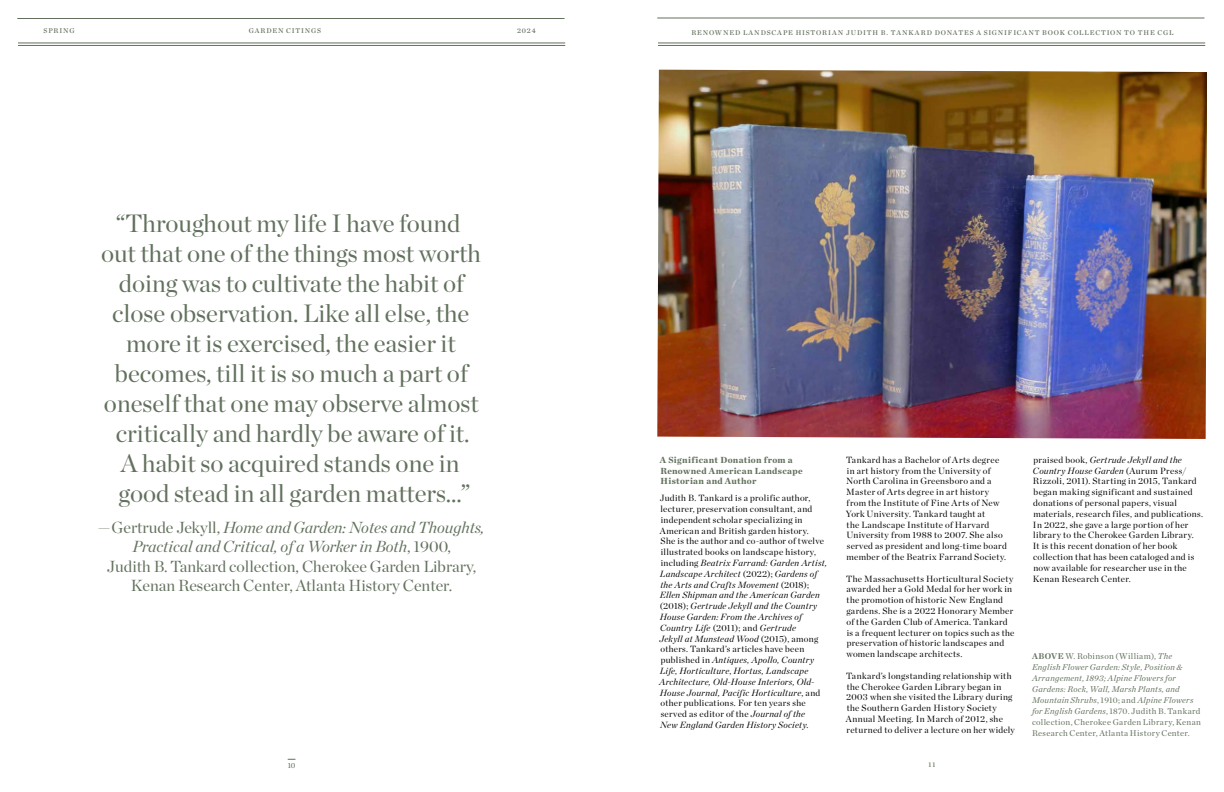
<style>
.page{position:relative;width:1224px;height:792px;background:#fff}
.page>*{position:absolute;margin:0;border:0;box-sizing:border-box;transform-origin:0 0}
.t1{font:25px/30px "Chronicle Display";color:#62715d;text-align:center}
.t2{font:16px/19.2px "Chronicle Display";color:#62715d;text-align:center}
.t3{font:9px/10.8px "Chronicle Display";letter-spacing:.035em;color:#000}
.t4{font:italic 9px/10.8px "Chronicle Display";letter-spacing:.03em;color:#000}
.t5{font:900 9px/10.8px "Chronicle Deck";letter-spacing:.035em;color:#62715d}
.t6{font:italic 8.5px/11px "Chronicle Deck";letter-spacing:.03em;color:#62715d}
.t7{font:8px "Chronicle Text G1";color:#62715d}
.t8{font:7px "Chronicle Deck Semi";letter-spacing:.12em;color:#62715d}
.t9{font:7px "Chronicle Deck Semi";letter-spacing:.12em;color:#63705d}
.s1{font-style:italic}
.s2{font-style:normal}
.s3{font-weight:700;font-style:normal}
</style>
<div class="page">
<img style="left:657px;top:70px;width:550px;height:369px">
<hr style="left:18px;top:43px;width:547px;height:1px;background:#63705d">
<hr style="left:18px;top:45px;width:547px;height:1px;background:#63705d">
<hr style="left:17px;top:18px;width:548px;height:1px;background:#63705d">
<hr style="left:657px;top:18px;width:547px;height:1px;background:#63705d">
<hr style="left:658px;top:43px;width:547px;height:1px;background:#63705d">
<hr style="left:658px;top:45px;width:547px;height:1px;background:#63705d">
<p class="t9" style="left:44px;top:25px;width:32px">SPRING</p>
<p class="t9" style="left:249px;top:25px;width:74px">GARDEN CITINGS</p>
<p class="t9" style="left:517px;top:25px;width:20px">2024</p>
<p class="t8" style="left:691px;top:27px;width:484px">RENOWNED LANDSCAPE HISTORIAN JUDITH B. TANKARD DONATES A SIGNIFICANT BOOK COLLECTION TO THE CGL</p>
<p class="t1" style="left:101px;top:206px;width:381px">“Throughout my life I have found out that one of the things most worth doing was to cultivate the habit of close observation. Like all else, the more it is exercised, the easier it becomes, till it is so much a part of oneself that one may observe almost critically and hardly be aware of it.<br>A habit so acquired stands one in good stead in all garden matters…”</p>
<h2 class="t2" style="left:98px;top:517px;width:388px">—Gertrude Jekyll, <span class="s1">Home and Garden: Notes and Thoughts, Practical and Critical, of a Worker in Both</span>, 1900,<br>Judith B. Tankard collection, Cherokee Garden Library, Kenan Research Center, Atlanta History Center.</h2>
<p class="t7" style="left:288px;top:760px;width:9px">10</p>
<p class="t5" style="left:660px;top:454px;width:144px">A Significant Donation from a<br>Renowned American Landscape<br>Historian and Author</p>
<p class="t4" style="left:659px;top:492px;width:169px"><span class="s2">Judith B. Tankard is a prolific author, lecturer, preservation consultant, and independent scholar specializing in American and British garden history.<br>She is the author and co-author of twelve illustrated books on landscape history, including</span> Beatrix Farrand: Garden Artist, Landscape Architect <span class="s2">(2022);</span> Gardens of the Arts and Crafts Movement <span class="s2">(2018); </span>Ellen Shipman and the American Garden <span class="s2">(2018);</span> Gertrude Jekyll and the Country House Garden: From the Archives of Country Life <span class="s2">(2011); and</span> Gertrude<br>Jekyll at Munstead Wood <span class="s2">(2015), among others. Tankard’s articles have been published in</span> Antiques, Apollo, Country Life, Horticulture<span class="s2">,</span> Hortus, Landscape Architecture, Old-House Interiors, Old-House Journal, Pacific Horticulture<span class="s2">, and other publications. For ten years she served as editor of the</span> Journal of the<br>New England Garden History Society<span class="s2">.</span></p>
<p class="t3" style="left:846px;top:454px;width:163px">Tankard has a Bachelor of Arts degree in art history from the University of North Carolina in Greensboro and a Master of Arts degree in art history from the Institute of Fine Arts of New York University. Tankard taught at<br>the Landscape Institute of Harvard University from 1988 to 2007. She also served as president and long-time board member of the Beatrix Farrand Society.</p>
<p class="t3" style="left:846px;top:572px;width:170px">The Massachusetts Horticultural Society awarded her a Gold Medal for her work in the promotion of historic New England gardens. She is a 2022 Honorary Member of the Garden Club of America. Tankard is a frequent lecturer on topics such as the preservation of historic landscapes and women landscape architects.</p>
<p class="t3" style="left:846px;top:670px;width:171px">Tankard’s longstanding relationship with the Cherokee Garden Library began in 2003 when she visited the Library during the Southern Garden History Society Annual Meeting. In March of 2012, she returned to deliver a lecture on her widely</p>
<p class="t8" style="left:929px;top:759px;width:8px">11</p>
<p class="t3" style="left:1033px;top:454px;width:172px">praised book, <span class="s1">Gertrude Jekyll and the Country House Garden</span> (Aurum Press/ Rizzoli, 2011). Starting in 2015, Tankard began making significant and sustained donations of personal papers, visual materials, research files, and publications.<br>In 2022, she gave a large portion of her library to the Cherokee Garden Library.<br>It is this recent donation of her book collection that has been cataloged and is now available for researcher use in the Kenan Research Center.</p>
<p class="t6" style="left:1032px;top:650px;width:171px"><span class="s3">ABOVE</span> <span class="s2">W. Robinson (William),</span> The English Flower Garden: Style, Position &amp; Arrangement, 1893; Alpine Flowers for Gardens: Rock, Wall, Marsh Plants, and Mountain Shrubs<span class="s2">, 1910; and</span> Alpine Flowers for English Gardens<span class="s2">, 1870. Judith B. Tankard collection, Cherokee Garden Library, Kenan Research Center, Atlanta History Center.</span></p>
</div>
